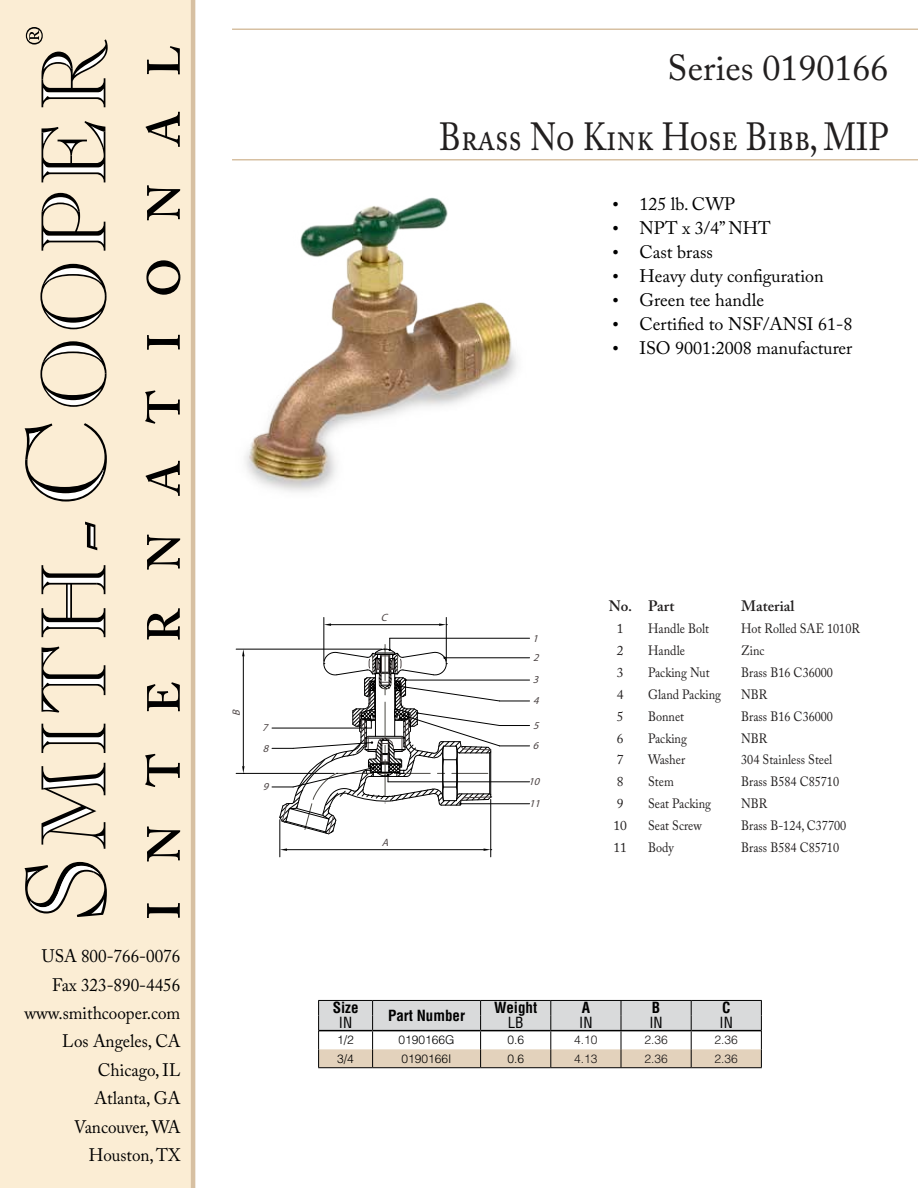
<style>
.page{position:relative;width:918px;height:1188px;background:#fff}
.page>*{position:absolute;margin:0;border:0;box-sizing:border-box;transform-origin:0 0}
.t1{font:39px "Adobe Caslon Pro";letter-spacing:-.005em;color:#221f1f;scale:.85 1}
.t2{font:36px "Adobe Caslon Pro";color:#221f1f}
.t3{font:18px "Adobe Caslon Pro";color:#000}
.t4{font:18px/28.3px "Adobe Caslon Pro";color:#000;text-align:right;scale:.95 1}
.t5{font:700 condensed 15px "Helvetica LT Std";color:#000}
.t6{font:600 15px "Adobe Caslon Pro";color:#221f1f}
.t7{font:condensed 15px "Helvetica LT Std";color:#000}
.t8{font:13.5px "Adobe Caslon Pro";color:#221f1f;scale:.9 1}
.t9{font:13.5px "Adobe Caslon Pro";color:#221f1f}
.t10{font:300 12px "Helvetica LT Std";color:#000}
.t11{font:300 12px "Helvetica LT Std";color:#1a1717}
.t12{font:italic 10.65px/19.5px "Myriad Pro";color:#4d4545}
.s1{font-family:"Times New Roman"}
</style>
<div class="page">
<div style="left:0;top:0;width:191px;height:1188px;background:#fbedd4"></div>
<hr style="left:191px;top:0;width:4px;height:1188px;background:#d7c0a2">
<hr style="left:232px;top:28px;width:686px;height:2px;background:#d7c0a2">
<hr style="left:232px;top:159px;width:686px;height:1px;background:#d7c0a2">
<svg style="left:25px;top:862px;width:82px;height:55px"></svg>
<svg style="left:42px;top:763px;width:63px;height:86px"></svg>
<svg style="left:42px;top:724px;width:63px;height:29px"></svg>
<svg style="left:42px;top:647px;width:63px;height:66px"></svg>
<svg style="left:42px;top:565px;width:63px;height:72px"></svg>
<svg style="left:85px;top:522px;width:12px;height:28px"></svg>
<svg style="left:25px;top:423px;width:82px;height:79px"></svg>
<svg style="left:40px;top:341px;width:67px;height:66px"></svg>
<svg style="left:40px;top:264px;width:67px;height:65px"></svg>
<svg style="left:42px;top:193px;width:63px;height:58px"></svg>
<svg style="left:42px;top:121px;width:63px;height:61px"></svg>
<svg style="left:26px;top:27px;width:82px;height:80px"></svg>
<svg style="left:147px;top:46px;width:33px;height:28px"></svg>
<svg style="left:146px;top:112px;width:34px;height:35px"></svg>
<svg style="left:146px;top:461px;width:34px;height:35px"></svg>
<svg style="left:147px;top:903px;width:33px;height:15px"></svg>
<svg style="left:147px;top:826px;width:33px;height:35px"></svg>
<svg style="left:145px;top:754px;width:35px;height:33px"></svg>
<svg style="left:147px;top:682px;width:33px;height:29px"></svg>
<svg style="left:147px;top:608px;width:33px;height:32px"></svg>
<svg style="left:147px;top:535px;width:33px;height:35px"></svg>
<svg style="left:145px;top:390px;width:35px;height:34px"></svg>
<svg style="left:147px;top:335px;width:33px;height:15px"></svg>
<svg style="left:146px;top:260px;width:34px;height:35px"></svg>
<svg style="left:147px;top:185px;width:33px;height:35px"></svg>
<hr style="left:390px;top:638px;width:140px;height:1px;background:#000">
<hr style="left:445px;top:657px;width:85px;height:1px;background:#000">
<hr style="left:406px;top:680px;width:124px;height:1px;background:#000">
<hr style="left:500px;top:701px;width:30px;height:1px;background:#000">
<hr style="left:500px;top:725px;width:30px;height:1px;background:#000">
<hr style="left:500px;top:745px;width:30px;height:1px;background:#000">
<hr style="left:388px;top:781px;width:142px;height:1px;background:#000">
<hr style="left:236px;top:649px;width:146px;height:1px;background:#000">
<hr style="left:236px;top:773px;width:98px;height:1px;background:#000">
<hr style="left:243px;top:656px;width:1px;height:110px;background:#000">
<svg style="left:242px;top:649px;width:3px;height:7px"></svg>
<svg style="left:242px;top:766px;width:3px;height:8px"></svg>
<hr style="left:460px;top:803px;width:70px;height:1px;background:#000">
<hr style="left:279px;top:820px;width:1px;height:37px;background:#000">
<hr style="left:490px;top:799px;width:1px;height:58px;background:#000">
<hr style="left:287px;top:849px;width:197px;height:1px;background:#000">
<svg style="left:280px;top:848px;width:7px;height:3px"></svg>
<svg style="left:484px;top:848px;width:8px;height:3px"></svg>
<hr style="left:323px;top:617px;width:1px;height:44px;background:#000">
<hr style="left:446px;top:617px;width:1px;height:44px;background:#000">
<hr style="left:331px;top:624px;width:108px;height:1px;background:#000">
<svg style="left:324px;top:623px;width:7px;height:3px"></svg>
<svg style="left:439px;top:623px;width:8px;height:3px"></svg>
<svg style="left:272px;top:638px;width:229px;height:197px"></svg>
<img style="left:245px;top:197px;width:272px;height:295px">
<svg style="left:318px;top:1000px;width:444px;height:67px"></svg>
<hr style="left:318px;top:1067px;width:55px;height:1px;background:#000">
<hr style="left:373px;top:1067px;width:108px;height:1px;background:#000">
<hr style="left:481px;top:1067px;width:70px;height:1px;background:#000">
<hr style="left:551px;top:1067px;width:70px;height:1px;background:#000">
<hr style="left:621px;top:1067px;width:70px;height:1px;background:#000">
<hr style="left:691px;top:1067px;width:71px;height:1px;background:#000">
<hr style="left:319px;top:1030px;width:54px;height:1px;background:#000">
<hr style="left:373px;top:1030px;width:108px;height:1px;background:#000">
<hr style="left:481px;top:1030px;width:70px;height:1px;background:#000">
<hr style="left:551px;top:1030px;width:70px;height:1px;background:#000">
<hr style="left:621px;top:1030px;width:70px;height:1px;background:#000">
<hr style="left:691px;top:1030px;width:70px;height:1px;background:#000">
<h2 class="t2" style="left:668px;top:47px;width:223px">Series 0190166</h2>
<h1 class="t1" style="left:439px;top:114px;width:530px">Brass No Kink Hose Bibb, MIP</h1>
<h3 class="t3" style="left:612px;top:193px;width:124px"><span class="s1">•</span> 125 lb. CWP</h3>
<h3 class="t3" style="left:612px;top:217px;width:160px"><span class="s1">•</span> NPT x 3/4’’ NHT</h3>
<h3 class="t3" style="left:612px;top:241px;width:102px"><span class="s1">•</span> Cast brass</h3>
<h3 class="t3" style="left:612px;top:265px;width:213px"><span class="s1">•</span> Heavy duty configuration</h3>
<h3 class="t3" style="left:612px;top:289px;width:153px"><span class="s1">•</span> Green tee handle</h3>
<h3 class="t3" style="left:612px;top:313px;width:242px"><span class="s1">•</span> Certified to NSF/ANSI 61-8</h3>
<h3 class="t3" style="left:612px;top:337px;width:242px"><span class="s1">•</span> ISO 9001:2008 manufacturer</h3>
<p class="t12" style="left:226px;top:716px;width:11px;rotate:-90deg">B</p>
<p class="t12" style="left:262px;top:718px;width:11px;line-height:20.2px">7<br>8</p>
<p class="t12" style="left:263px;top:777px;width:10px">9</p>
<h3 class="t4" style="left:25px;top:942px;width:166px">USA 800-766-0076<br>Fax 323-890-4456 www.smithcooper.com<br>Los Angeles, CA<br>Chicago, IL<br>Atlanta, GA<br>Vancouver, WA<br>Houston, TX</h3>
<p class="t12" style="left:381px;top:608px;width:11px">C</p>
<p class="t12" style="left:382px;top:833px;width:11px">A</p>
<p class="t12" style="left:533px;top:628px;width:11px">1<br>2</p>
<p class="t12" style="left:533px;top:669px;width:11px;line-height:20.9px">3<br>4</p>
<p class="t12" style="left:533px;top:715px;width:11px;line-height:20.4px">5<br>6</p>
<p class="t12" style="left:529px;top:772px;width:16px">10</p>
<p class="t12" style="left:529px;top:794px;width:16px">11</p>
<p class="t6" style="left:609px;top:597px;width:67px">No. Part</p>
<p class="t6" style="left:741px;top:597px;width:55px">Material</p>
<p class="t9" style="left:617px;top:620px;width:8px">1</p>
<p class="t8" style="left:648px;top:620px;width:69px">Handle Bolt</p>
<p class="t8" style="left:741px;top:620px;width:133px">Hot Rolled SAE 1010R</p>
<p class="t9" style="left:617px;top:642px;width:8px">2</p>
<p class="t8" style="left:648px;top:642px;width:42px">Handle</p>
<p class="t8" style="left:741px;top:642px;width:27px">Zinc</p>
<p class="t9" style="left:617px;top:664px;width:8px">3</p>
<p class="t8" style="left:648px;top:664px;width:70px">Packing Nut</p>
<p class="t8" style="left:741px;top:664px;width:104px">Brass B16 C36000</p>
<p class="t9" style="left:617px;top:686px;width:8px">4</p>
<p class="t8" style="left:648px;top:686px;width:83px">Gland Packing</p>
<p class="t8" style="left:741px;top:686px;width:31px">NBR</p>
<p class="t9" style="left:617px;top:708px;width:8px">5</p>
<p class="t8" style="left:648px;top:708px;width:42px">Bonnet</p>
<p class="t8" style="left:741px;top:708px;width:104px">Brass B16 C36000</p>
<p class="t9" style="left:617px;top:730px;width:8px">6</p>
<p class="t8" style="left:648px;top:730px;width:45px">Packing</p>
<p class="t8" style="left:741px;top:730px;width:31px">NBR</p>
<p class="t9" style="left:617px;top:752px;width:8px">7</p>
<p class="t8" style="left:648px;top:752px;width:43px">Washer</p>
<p class="t8" style="left:741px;top:752px;width:103px">304 Stainless Steel</p>
<p class="t9" style="left:617px;top:774px;width:8px">8</p>
<p class="t8" style="left:648px;top:774px;width:30px">Stem</p>
<p class="t8" style="left:741px;top:774px;width:110px">Brass B584 C85710</p>
<p class="t9" style="left:617px;top:796px;width:8px">9</p>
<p class="t8" style="left:648px;top:796px;width:72px">Seat Packing</p>
<p class="t8" style="left:741px;top:796px;width:31px">NBR</p>
<p class="t9" style="left:613px;top:818px;width:15px">10</p>
<p class="t8" style="left:648px;top:818px;width:62px">Seat Screw</p>
<p class="t8" style="left:741px;top:818px;width:118px">Brass B-124, C37700</p>
<p class="t9" style="left:613px;top:840px;width:15px">11</p>
<p class="t8" style="left:648px;top:840px;width:30px">Body</p>
<p class="t8" style="left:741px;top:840px;width:110px">Brass B584 C85710</p>
<p class="t5" style="left:333px;top:999px;width:27px">Size</p>
<p class="t5" style="left:388px;top:1006px;width:79px">Part Number</p>
<p class="t5" style="left:494px;top:999px;width:45px">Weight</p>
<p class="t5" style="left:582px;top:999px;width:10px">A</p>
<p class="t5" style="left:652px;top:999px;width:10px">B</p>
<p class="t5" style="left:722px;top:999px;width:10px">C</p>
<p class="t7" style="left:339px;top:1014px;width:15px">IN</p>
<p class="t7" style="left:508px;top:1014px;width:17px">LB</p>
<p class="t7" style="left:579px;top:1014px;width:15px">IN</p>
<p class="t7" style="left:649px;top:1014px;width:15px">IN</p>
<p class="t7" style="left:720px;top:1014px;width:15px">IN</p>
<p class="t10" style="left:337px;top:1033px;width:18px">1/2</p>
<p class="t10" style="left:399px;top:1033px;width:58px">0190166G</p>
<p class="t10" style="left:507px;top:1033px;width:18px">0.6</p>
<p class="t11" style="left:574px;top:1033px;width:25px">4.10</p>
<p class="t11" style="left:644px;top:1033px;width:25px">2.36</p>
<p class="t11" style="left:715px;top:1033px;width:25px">2.36</p>
<p class="t10" style="left:337px;top:1051px;width:18px">3/4</p>
<p class="t10" style="left:402px;top:1051px;width:52px">0190166I</p>
<p class="t10" style="left:507px;top:1051px;width:18px">0.6</p>
<p class="t11" style="left:574px;top:1051px;width:25px">4.13</p>
<p class="t11" style="left:644px;top:1051px;width:25px">2.36</p>
<p class="t11" style="left:715px;top:1051px;width:25px">2.36</p>
</div>
